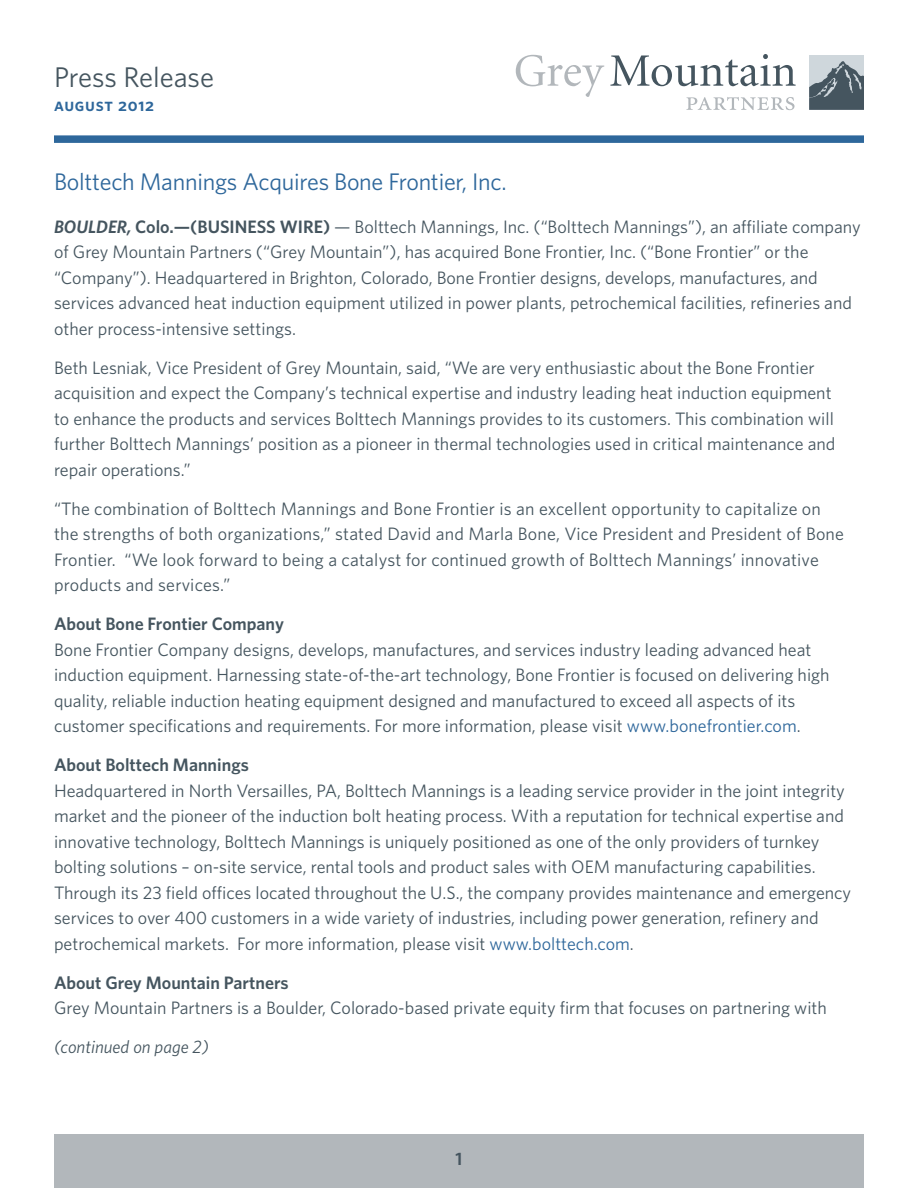
<style>
.page{position:relative;width:918px;height:1188px;background:#fff}
.page>*{position:absolute;margin:0;border:0;box-sizing:border-box;transform-origin:0 0}
.t1{font:28.5px "Whitney";color:#45555f}
.t2{font:24px "Whitney";letter-spacing:-.01em;color:#2e679b}
.t3{font:18px/25.5px "Whitney";color:#45555f}
.t4{font:600 18px "Whitney";color:#45555f}
.t5{font:italic 18px "Whitney";color:#45555f}
.t6{font:18px "Whitney Semibold SC";letter-spacing:.04em;color:#2e679b}
.s1{font-weight:600;font-style:italic}
.s2{font-weight:600}
.s3{color:#2e679b}
</style>
<div class="page">
<div style="left:809px;top:56px;width:55px;height:54px;background:#cfd7dc"></div>
<svg style="left:809px;top:61px;width:55px;height:49px"></svg>
<svg style="left:516px;top:55px;width:88px;height:42px"></svg>
<svg style="left:610px;top:54px;width:186px;height:32px"></svg>
<svg style="left:686px;top:97px;width:109px;height:13px"></svg>
<div style="left:54px;top:135px;width:810px;height:8px;background:#2e679b"></div>
<div style="left:54px;top:1134px;width:810px;height:54px;background:#b2b7bb"></div>
<h1 class="t1" style="left:54px;top:58px;width:162px">Press Release</h1>
<p class="t6" style="left:54px;top:93px;width:102px">august 2012</p>
<h2 class="t2" style="left:54px;top:166px;width:454px">Bolttech Mannings Acquires Bone Frontier, Inc.</h2>
<p class="t3" style="left:54px;top:213px;width:808px"><span class="s1">BOULDER,</span> <span class="s2">Colo.—(BUSINESS WIRE)</span> — Bolttech Mannings, Inc. (“Bolttech Mannings”), an affiliate company of Grey Mountain Partners (“Grey Mountain”), has acquired Bone Frontier, Inc. (“Bone Frontier” or the “Company”). Headquartered in Brighton, Colorado, Bone Frontier designs, develops, manufactures, and services advanced heat induction equipment utilized in power plants, petrochemical facilities, refineries and other process-intensive settings.</p>
<p class="t3" style="left:54px;top:354px;width:783px">Beth Lesniak, Vice President of Grey Mountain, said, “We are very enthusiastic about the Bone Frontier acquisition and expect the Company’s technical expertise and industry leading heat induction equipment to enhance the products and services Bolttech Mannings provides to its customers. This combination will further Bolttech Mannings’ position as a pioneer in thermal technologies used in critical maintenance and repair operations.”</p>
<p class="t3" style="left:54px;top:495px;width:792px">“The combination of Bolttech Mannings and Bone Frontier is an excellent opportunity to capitalize on the strengths of both organizations,” stated David and Marla Bone, Vice President and President of Bone Frontier. “We look forward to being a catalyst for continued growth of Bolttech Mannings’ innovative products and services.”</p>
<p class="t4" style="left:54px;top:612px;width:231px">About Bone Frontier Company</p>
<p class="t3" style="left:54px;top:636px;width:777px">Bone Frontier Company designs, develops, manufactures, and services industry leading advanced heat induction equipment. Harnessing state-of-the-art technology, Bone Frontier is focused on delivering high quality, reliable induction heating equipment designed and manufactured to exceed all aspects of its customer specifications and requirements. For more information, please visit <span class="s3">www.bonefrontier.com</span>.</p>
<p class="t4" style="left:54px;top:753px;width:196px">About Bolttech Mannings</p>
<p class="t3" style="left:54px;top:777px;width:799px">Headquartered in North Versailles, PA, Bolttech Mannings is a leading service provider in the joint integrity market and the pioneer of the induction bolt heating process. With a reputation for technical expertise and innovative technology, Bolttech Mannings is uniquely positioned as one of the only providers of turnkey bolting solutions – on-site service, rental tools and product sales with OEM manufacturing capabilities.<br>Through its 23 field offices located throughout the U.S., the company provides maintenance and emergency services to over 400 customers in a wide variety of industries, including power generation, refinery and petrochemical markets. For more information, please visit <span class="s3">www.bolttech.com</span>.</p>
<p class="t4" style="left:54px;top:970px;width:232px">About Grey Mountain Partners</p>
<p class="t3" style="left:54px;top:995px;width:774px">Grey Mountain Partners is a Boulder, Colorado-based private equity firm that focuses on partnering with</p>
<p class="t5" style="left:54px;top:1035px;width:156px">(continued on page 2)</p>
<p class="t4" style="left:456px;top:1146px;width:8px">1</p>
</div>
